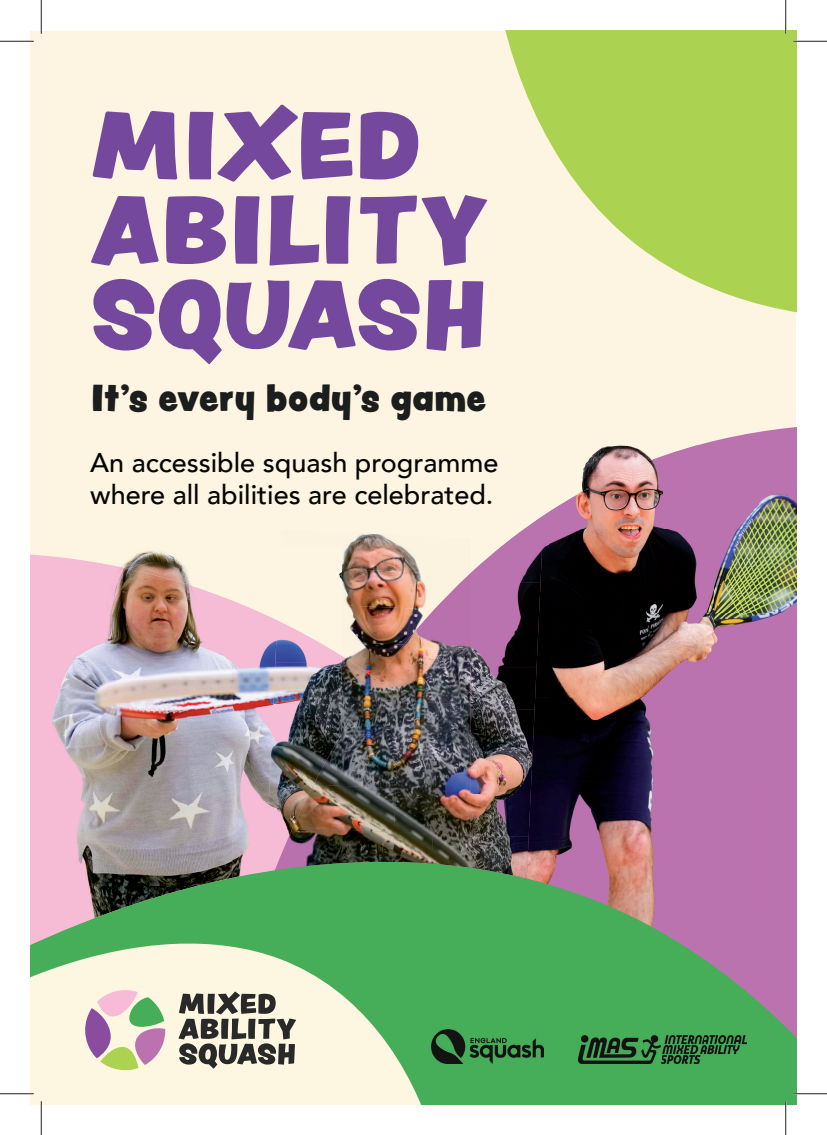
<style>
.page{position:relative;width:827px;height:1135px;background:#fff}
.page>*{position:absolute;margin:0;border:0;box-sizing:border-box;transform-origin:0 0}
.t1{font:84.5px/84.4px "Peachy Keen JF";letter-spacing:.02em;color:#74499d}
.t2{font:33px "Peachy Keen JF";letter-spacing:.02em;color:#1c1d1d}
.t3{font:500 27px/32.4px "Avenir";color:#050504}
</style>
<div class="page">
<div style="left:31px;top:31px;width:765px;height:1073px;background:#fdf5e1"></div>
<svg style="left:505px;top:31px;width:291px;height:281px;fill:#acd251"></svg>
<div style="left:31px;top:554px;width:22px;height:228px;background:#f6bcd5"></div>
<img style="left:135px;top:551px;width:36px;height:5px">
<img style="left:53px;top:556px;width:123px;height:226px">
<svg style="left:176px;top:427px;width:620px;height:355px"></svg>
<img style="left:470px;top:446px;width:113px;height:63px">
<img style="left:583px;top:446px;width:49px;height:22px">
<img style="left:470px;top:509px;width:80px;height:29px">
<img style="left:550px;top:468px;width:82px;height:230px">
<img style="left:632px;top:446px;width:164px;height:252px">
<img style="left:509px;top:511px;width:41px;height:187px">
<img style="left:532px;top:698px;width:223px;height:84px">
<div style="left:755px;top:698px;width:41px;height:84px;background:#bb73af"></div>
<img style="left:281px;top:530px;width:115px;height:39px">
<img style="left:394px;top:535px;width:76px;height:38px">
<img style="left:342px;top:569px;width:90px;height:36px">
<img style="left:342px;top:605px;width:87px;height:37px">
<img style="left:342px;top:642px;width:52px;height:15px">
<img style="left:342px;top:656px;width:35px;height:43px">
<img style="left:277px;top:548px;width:65px;height:72px">
<img style="left:275px;top:620px;width:67px;height:42px">
<img style="left:273px;top:662px;width:69px;height:42px">
<img style="left:271px;top:704px;width:66px;height:42px">
<img style="left:269px;top:746px;width:44px;height:36px">
<img style="left:429px;top:573px;width:41px;height:42px">
<img style="left:394px;top:615px;width:76px;height:42px">
<img style="left:363px;top:657px;width:107px;height:46px">
<img style="left:337px;top:699px;width:102px;height:46px">
<img style="left:433px;top:703px;width:37px;height:79px">
<img style="left:313px;top:742px;width:85px;height:40px">
<img style="left:392px;top:745px;width:45px;height:37px">
<img style="left:470px;top:538px;width:39px;height:2px">
<img style="left:470px;top:540px;width:72px;height:43px">
<img style="left:470px;top:582px;width:70px;height:43px">
<img style="left:470px;top:625px;width:68px;height:42px">
<img style="left:470px;top:667px;width:66px;height:43px">
<img style="left:470px;top:709px;width:64px;height:43px">
<img style="left:470px;top:752px;width:62px;height:30px">
<img style="left:31px;top:782px;width:765px;height:322px">
<svg style="left:31px;top:909px;width:404px;height:195px"></svg>
<svg style="left:178px;top:992px;width:118px;height:76px"></svg>
<svg style="left:85px;top:990px;width:80px;height:82px"></svg>
<img style="left:431px;top:1030px;width:112px;height:34px">
<img style="left:578px;top:1035px;width:168px;height:29px">
<hr style="left:0;top:40px;width:34px;height:2px;background:#fff">
<hr style="left:793px;top:40px;width:34px;height:2px;background:#fff">
<hr style="left:40px;top:0;width:2px;height:34px;background:#fff">
<hr style="left:40px;top:1101px;width:2px;height:34px;background:#fff">
<hr style="left:0;top:41px;width:34px;height:1px;background:#231f20">
<hr style="left:793px;top:41px;width:34px;height:1px;background:#231f20">
<hr style="left:0;top:1093px;width:34px;height:1px;background:#231f20">
<hr style="left:793px;top:1093px;width:34px;height:1px;background:#231f20">
<hr style="left:41px;top:0;width:1px;height:34px;background:#231f20">
<hr style="left:41px;top:1101px;width:1px;height:34px;background:#231f20">
<hr style="left:785px;top:0;width:1px;height:34px;background:#231f20">
<hr style="left:785px;top:1101px;width:1px;height:34px;background:#231f20">
<h1 class="t1" style="left:91px;top:103px;width:396px">MIXED<br>ABILITY<br>SQUASH</h1>
<p class="t2" style="left:91px;top:373px;width:397px">It’s every body’s game</p>
<p class="t3" style="left:90px;top:445px;width:410px">An accessible squash programme where all abilities are celebrated.</p>
</div>
